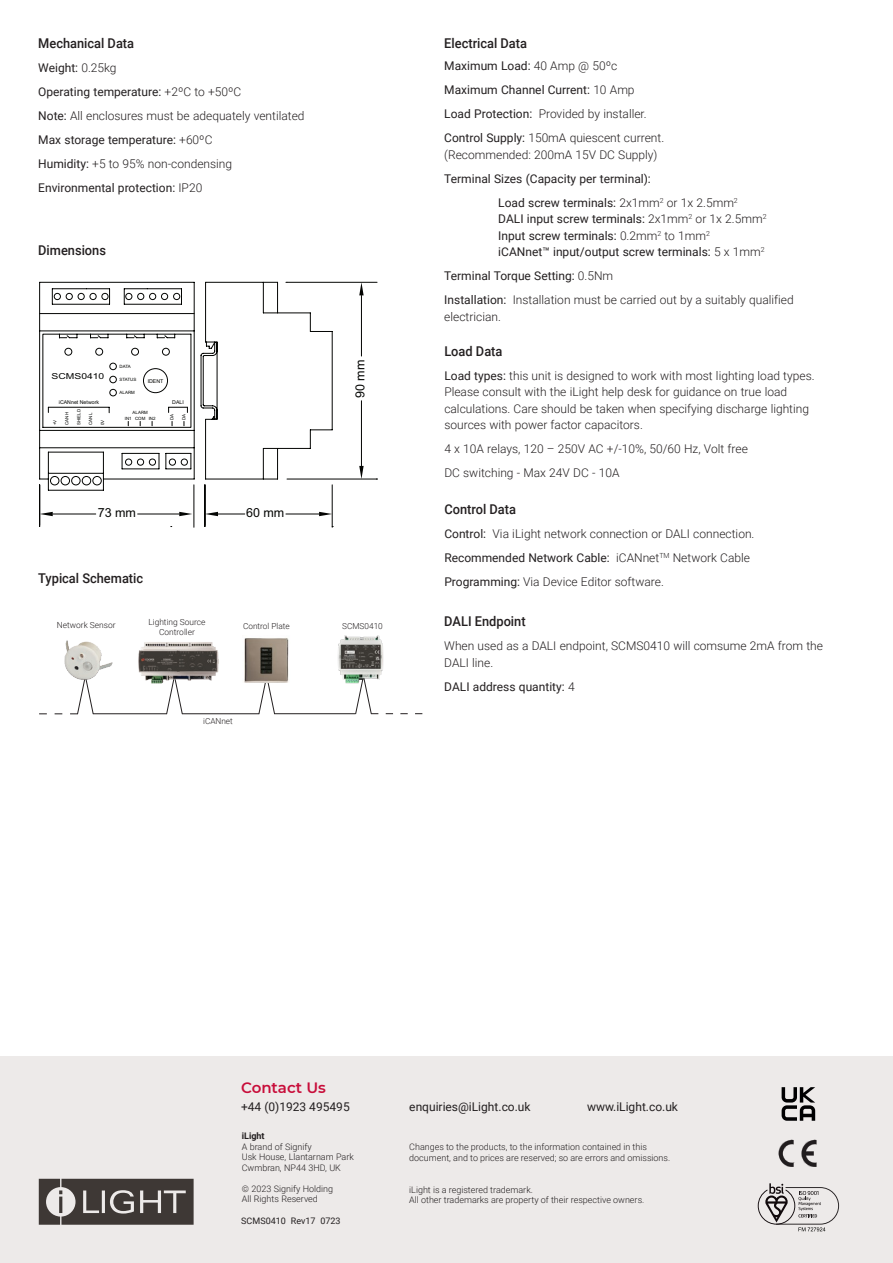
<style>
.page{position:relative;width:893px;height:1263px;background:#fff}
.page>*{position:absolute;margin:0;border:0;box-sizing:border-box;transform-origin:0 0}
.t1{font:600 15px "Montserrat";color:#c80d3a}
.Subtitle_2{font:500 13.5px "Roboto";color:#231f20;scale:.95 1}
.Subtitle_1{font:500 13.5px "Roboto";color:#231f20;scale:.95 1}
.t2{font:12.45px "Arial";color:#040503}
.Main_Paragraph{font:300 12px/16.5px "Roboto";color:#231f20}
.Main_Paragraph-2{font:12px/16.5px "Roboto";color:#231f20}
._09_Backpage_Body{font:300 9px/10.8px "Roboto";color:#231f20}
._09_Backpage_Body-2{font:9px "Roboto";color:#231f20}
._09_Backpage_Body-3{font:700 9px "Roboto";color:#231f20}
.t3{font:300 8.4px/10.1px "Roboto";color:#231f20;text-align:center}
.t4{font:300 8.25px "Roboto";color:#231f20}
.t5{font:8.25px "Arial";color:#040503;scale:1.25 1}
.t6{font:5.25px "Arial";color:#040503}
.t7{font:4.35px "Arial";color:#040503}
.s1{font-weight:300}
.s2{font-weight:400}
</style>
<div class="page">
<div style="left:0;top:1056px;width:893px;height:207px;background:#edeae9"></div>
<hr style="left:287px;top:282px;width:90px;height:1px;background:#040503">
<hr style="left:287px;top:479px;width:90px;height:1px;background:#040503">
<hr style="left:361px;top:295px;width:1px;height:61px;background:#040503">
<hr style="left:361px;top:401px;width:1px;height:65px;background:#040503">
<svg style="left:359px;top:282px;width:5px;height:13px"></svg>
<svg style="left:359px;top:466px;width:5px;height:13px"></svg>
<hr style="left:332px;top:485px;width:1px;height:42px;background:#040503">
<hr style="left:286px;top:514px;width:33px;height:1px;background:#040503">
<svg style="left:206px;top:512px;width:39px;height:4px"></svg>
<svg style="left:319px;top:512px;width:13px;height:4px"></svg>
<hr style="left:205px;top:485px;width:1px;height:41px;background:#040503">
<svg style="left:39px;top:282px;width:294px;height:209px"></svg>
<hr style="left:194px;top:485px;width:1px;height:42px;background:#040503">
<hr style="left:53px;top:514px;width:43px;height:1px;background:#040503">
<hr style="left:138px;top:514px;width:41px;height:1px;background:#040503">
<svg style="left:40px;top:512px;width:13px;height:4px"></svg>
<svg style="left:179px;top:512px;width:13px;height:4px"></svg>
<hr style="left:39px;top:485px;width:1px;height:41px;background:#040503">
<svg style="left:166px;top:687px;width:17px;height:28px"></svg>
<hr style="left:93px;top:713px;width:74px;height:1px;background:#231f20">
<svg style="left:258px;top:682px;width:17px;height:33px"></svg>
<hr style="left:182px;top:713px;width:77px;height:1px;background:#231f20">
<svg style="left:39px;top:682px;width:55px;height:33px"></svg>
<hr style="left:274px;top:713px;width:81px;height:1px;background:#231f20">
<svg style="left:355px;top:685px;width:67px;height:30px"></svg>
<img style="left:64px;top:640px;width:49px;height:42px">
<img style="left:244px;top:638px;width:45px;height:44px">
<img style="left:338px;top:635px;width:46px;height:50px">
<img style="left:138px;top:642px;width:81px;height:45px">
<svg style="left:782px;top:1087px;width:33px;height:34px"></svg>
<svg style="left:39px;top:1179px;width:155px;height:46px"></svg>
<svg style="left:779px;top:1140px;width:37px;height:27px"></svg>
<svg style="left:758px;top:1183px;width:81px;height:48px"></svg>
<p class="Subtitle_2" style="left:38px;top:34px;width:102px">Mechanical Data</p>
<p class="Main_Paragraph-2" style="left:38px;top:59px;width:80px">Weight: <span class="s1">0.25kg</span></p>
<p class="Main_Paragraph-2" style="left:38px;top:83px;width:205px">Operating temperature: <span class="s1">+2ºC to +50ºC</span></p>
<p class="Main_Paragraph" style="left:38px;top:107px;width:268px"><span class="s2">Note:</span> All enclosures must be adequately ventilated</p>
<p class="Main_Paragraph-2" style="left:38px;top:131px;width:176px">Max storage temperature: <span class="s1">+60ºC</span></p>
<p class="Main_Paragraph" style="left:38px;top:155px;width:195px"><span class="s2">Humidity:</span> +5 to 95% non-condensing</p>
<p class="Main_Paragraph-2" style="left:38px;top:179px;width:166px">Environmental protection: <span class="s1">IP20</span></p>
<p class="Subtitle_1" style="left:38px;top:240px;width:73px">Dimensions</p>
<p class="t5" style="left:52px;top:370px;width:44px">SCMS0410</p>
<p class="t6" style="left:59px;top:398px;width:42px">iCANnet Network</p>
<p class="t7" style="left:52px;top:425px;width:7px;rotate:-90deg">+V</p>
<p class="t7" style="left:64px;top:425px;width:15px;rotate:-90deg">CAN H</p>
<p class="t7" style="left:76px;top:425px;width:17px;rotate:-90deg">SHIELD</p>
<p class="t7" style="left:88px;top:425px;width:15px;rotate:-90deg">CAN L</p>
<p class="t7" style="left:100px;top:425px;width:7px;rotate:-90deg">0V</p>
<p class="t7" style="left:120px;top:363px;width:13px">DATA</p>
<p class="t7" style="left:120px;top:377px;width:18px">STATUS</p>
<p class="t7" style="left:120px;top:390px;width:17px">ALARM</p>
<p class="t6" style="left:148px;top:377px;width:17px">IDENT</p>
<p class="t7" style="left:125px;top:416px;width:32px">IN1 COM IN2</p>
<p class="t6" style="left:172px;top:398px;width:13px">DALI</p>
<p class="t7" style="left:133px;top:410px;width:17px">ALARM</p>
<p class="t7" style="left:169px;top:420px;width:8px;rotate:-90deg">DA</p>
<p class="t7" style="left:181px;top:420px;width:8px;rotate:-90deg">DA</p>
<p class="t2" style="left:98px;top:504px;width:40px">73 mm</p>
<p class="t2" style="left:246px;top:504px;width:40px">60 mm</p>
<p class="Subtitle_1" style="left:38px;top:568px;width:112px">Typical Schematic</p>
<p class="t2" style="left:351px;top:398px;width:40px;rotate:-90deg">90 mm</p>
<p class="t3" style="left:148px;top:617px;width:59px">Lighting Source<br>Controller</p>
<p class="t3" style="left:57px;top:620px;width:60px">Network Sensor</p>
<p class="t4" style="left:342px;top:621px;width:42px">SCMS0410</p>
<p class="t4" style="left:243px;top:620px;width:48px">Control Plate</p>
<p class="t4" style="left:203px;top:716px;width:31px">iCANnet</p>
<p class="Subtitle_2" style="left:444px;top:34px;width:89px">Electrical Data</p>
<p class="Main_Paragraph-2" style="left:444px;top:57px;width:175px">Maximum Load: <span class="s1">40 Amp @ 50ºc</span></p>
<p class="Main_Paragraph-2" style="left:444px;top:81px;width:192px">Maximum Channel Current: <span class="s1">10 Amp</span></p>
<p class="Main_Paragraph" style="left:444px;top:105px;width:204px"><span class="s2">Load Protection:</span> Provided by installer.</p>
<p class="Main_Paragraph" style="left:444px;top:129px;width:221px"><span class="s2">Control Supply:</span> 150mA quiescent current. (Recommended: 200mA 15V DC Supply)</p>
<p class="Main_Paragraph-2" style="left:444px;top:170px;width:208px">Terminal Sizes (Capacity per terminal):</p>
<p class="Main_Paragraph-2" style="left:498px;top:194px;width:270px">Load screw terminals: <span class="s1">2x1mm</span><sup>2</sup> <span class="s1">or 1x 2.5mm</span><sup>2<br></sup>DALI input screw terminals: <span class="s1">2x1mm</span><sup>2</sup> <span class="s1">or 1x 2.5mm</span><sup>2<br></sup>Input screw terminals: <span class="s1">0.2mm</span><sup>2</sup> <span class="s1">to 1mm</span><sup>2<br></sup>iCANnet™ input/output screw terminals: <span class="s1">5 x 1mm</span><sup>2</sup></p>
<p class="Main_Paragraph-2" style="left:444px;top:267px;width:170px">Terminal Torque Setting: <span class="s1">0.5Nm</span></p>
<p class="Main_Paragraph" style="left:444px;top:291px;width:351px"><span class="s2">Installation:</span> Installation must be carried out by a suitably qualified electrician.</p>
<p class="Subtitle_2" style="left:444px;top:341px;width:63px">Load Data</p>
<p class="Main_Paragraph" style="left:444px;top:367px;width:372px"><span class="s2">Load types:</span> this unit is designed to work with most lighting load types.<br>Please consult with the iLight help desk for guidance on true load calculations. Care should be taken when specifying discharge lighting sources with power factor capacitors.</p>
<p class="Main_Paragraph" style="left:444px;top:440px;width:305px">4 x 10A relays, 120 – 250V AC +/-10%, 50/60 Hz, Volt free</p>
<p class="Main_Paragraph" style="left:444px;top:464px;width:177px">DC switching - Max 24V DC - 10A</p>
<p class="Subtitle_2" style="left:444px;top:500px;width:77px">Control Data</p>
<p class="Main_Paragraph" style="left:444px;top:525px;width:312px"><span class="s2">Control:</span> Via iLight network connection or DALI connection.</p>
<p class="Main_Paragraph-2" style="left:444px;top:549px;width:307px">Recommended Network Cable: <span class="s1">iCANnet</span><sup>TM</sup> <span class="s1">Network Cable</span></p>
<p class="Main_Paragraph" style="left:444px;top:573px;width:221px"><span class="s2">Programming:</span> Via Device Editor software.</p>
<p class="Subtitle_2" style="left:444px;top:612px;width:87px">DALI Endpoint</p>
<p class="Main_Paragraph" style="left:444px;top:637px;width:380px">When used as a DALI endpoint, SCMS0410 will comsume 2mA from the<br>DALI line.</p>
<p class="Main_Paragraph-2" style="left:444px;top:678px;width:132px">DALI address quantity: <span class="s1">4</span></p>
<p class="t1" style="left:241px;top:1077px;width:86px">Contact Us</p>
<p class="Main_Paragraph-2" style="left:241px;top:1098px;width:110px">+44 (0)1923 495495</p>
<p class="Main_Paragraph-2" style="left:409px;top:1098px;width:123px">enquiries@iLight.co.uk</p>
<p class="Main_Paragraph-2" style="left:587px;top:1098px;width:92px">www.iLight.co.uk</p>
<p class="_09_Backpage_Body-3" style="left:242px;top:1130px;width:24px">iLight</p>
<p class="_09_Backpage_Body" style="left:242px;top:1141px;width:114px">A brand of Signify<br>Usk House, Llantarnam Park</p>
<p class="_09_Backpage_Body" style="left:242px;top:1162px;width:101px">Cwmbran, NP44 3HD, UK</p>
<p class="_09_Backpage_Body" style="left:242px;top:1183px;width:93px">© 2023 Signify Holding</p>
<p class="_09_Backpage_Body" style="left:242px;top:1193px;width:78px">All Rights Reserved</p>
<p class="_09_Backpage_Body-2" style="left:241px;top:1215px;width:101px">SCMS0410 Rev17 0723</p>
<p class="_09_Backpage_Body" style="left:409px;top:1141px;width:263px">Changes to the products, to the information contained in this document, and to prices are reserved; so are errors and omissions.</p>
<p class="_09_Backpage_Body" style="left:409px;top:1183px;width:237px">iLight is a registered trademark.<br>All other trademarks are property of their respective owners.</p>
</div>
